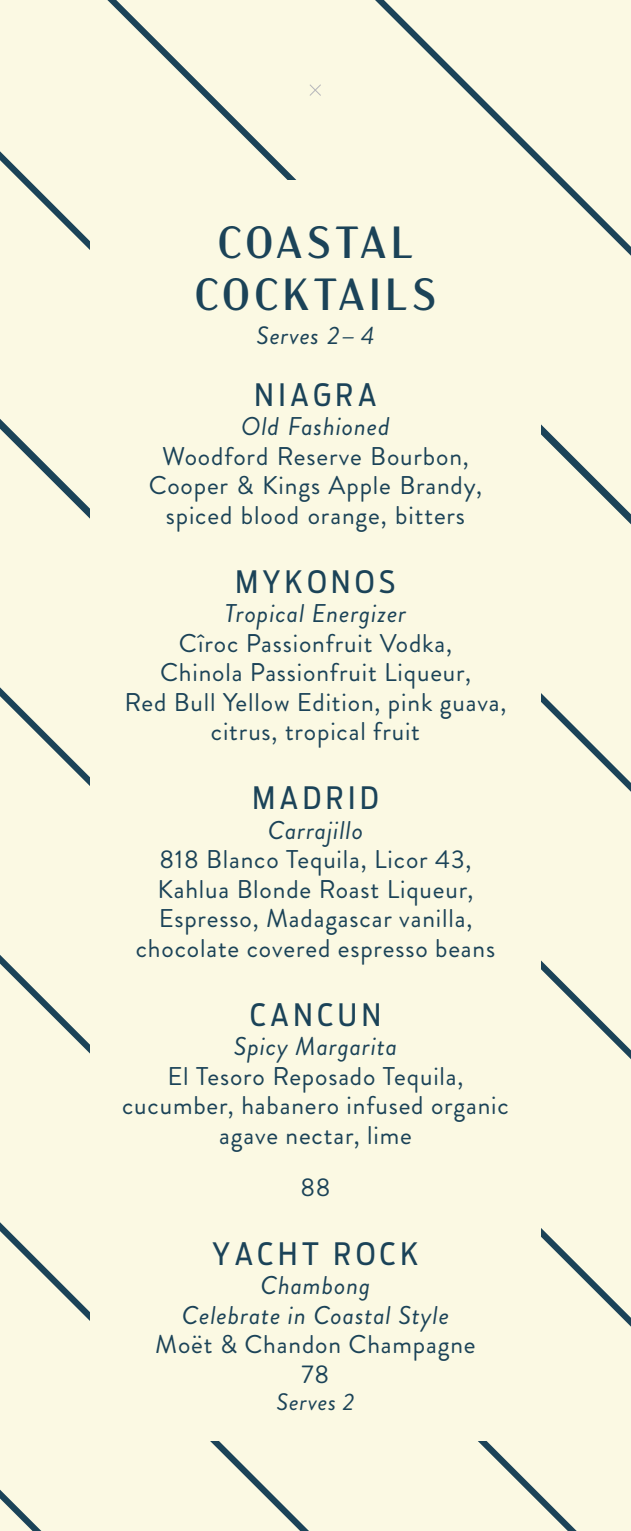
<style>
.page{position:relative;width:631px;height:1531px;background:#fff}
.page>*{position:absolute;margin:0;border:0;box-sizing:border-box;transform-origin:0 0}
.t1{font:45px/51.8px "Acme Gothic";letter-spacing:.09em;color:#1b4358;text-align:center}
.menu_name{font:30.5px "Antenna Cond";letter-spacing:.15em;color:#1b4358}
.menu_name-2{font:25.5px/29.5px "Brandon Grotesque";letter-spacing:.035em;color:#1b4358;text-align:center}
.menu_name-3{font:italic 25.5px/29.5px "Brandon Grotesque";letter-spacing:.035em;color:#1b4358;text-align:center}
.t2{font:italic 25px "Brandon Grotesque";letter-spacing:.035em;color:#1b4358}
.menu_name-4{font:italic 23.75px "Brandon Grotesque";letter-spacing:.035em;color:#1b4358}
.s1{font-style:italic}
.s2{font-style:normal}
</style>
<div class="page">
<div style="left:0;top:592px;width:630px;height:938px;background:#fbf9e3"></div>
<div style="left:540px;top:592px;width:90px;height:813px;background:#fbf9e3"></div>
<div style="left:0;top:0;width:630px;height:592px;background:#fbf9e3"></div>
<div style="left:90px;top:180px;width:450px;height:1260px;background:#fbf9e3"></div>
<svg style="left:308px;top:83px;width:13px;height:14px"></svg>
<p class="t1" style="left:195px;top:213px;width:243px">COASTAL<br>COCKTAILS</p>
<p class="t2" style="left:256px;top:318px;width:120px">Serves 2– 4</p>
<p class="menu_name" style="left:254px;top:377px;width:123px">NIAGRA</p>
<p class="menu_name-2" style="left:148px;top:412px;width:335px"><span class="s1">Old Fashioned<br></span>Woodford Reserve Bourbon,<br>Cooper &amp; Kings Apple Brandy, spiced blood orange, bitters</p>
<p class="menu_name" style="left:235px;top:564px;width:161px">MYKONOS</p>
<p class="menu_name-2" style="left:124px;top:599px;width:383px"><span class="s1">Tropical Energizer<br></span>Cîroc Passionfruit Vodka,<br>Chinola Passionfruit Liqueur,<br>Red Bull Yellow Edition, pink guava, citrus, tropical fruit</p>
<p class="menu_name" style="left:252px;top:780px;width:127px">MADRID</p>
<p class="menu_name-2" style="left:136px;top:815px;width:361px"><span class="s1">Carrajillo<br></span>818 Blanco Tequila, Licor 43,<br>Kahlua Blonde Roast Liqueur,<br>Espresso, Madagascar vanilla, chocolate covered espresso beans</p>
<p class="menu_name" style="left:250px;top:996px;width:132px">CANCUN</p>
<p class="menu_name-2" style="left:122px;top:1031px;width:388px"><span class="s1">Spicy Margarita<br></span>El Tesoro Reposado Tequila, cucumber, habanero infused organic agave nectar, lime</p>
<p class="menu_name-2" style="left:300px;top:1172px;width:32px">88</p>
<p class="menu_name" style="left:212px;top:1235px;width:207px">YACHT ROCK</p>
<p class="menu_name-3" style="left:155px;top:1270px;width:321px">Chambong<br>Celebrate in Coastal Style<br><span class="s2">Moët &amp; Chandon Champagne<br>78</span></p>
<p class="menu_name-4" style="left:276px;top:1385px;width:79px">Serves 2</p>
</div>
